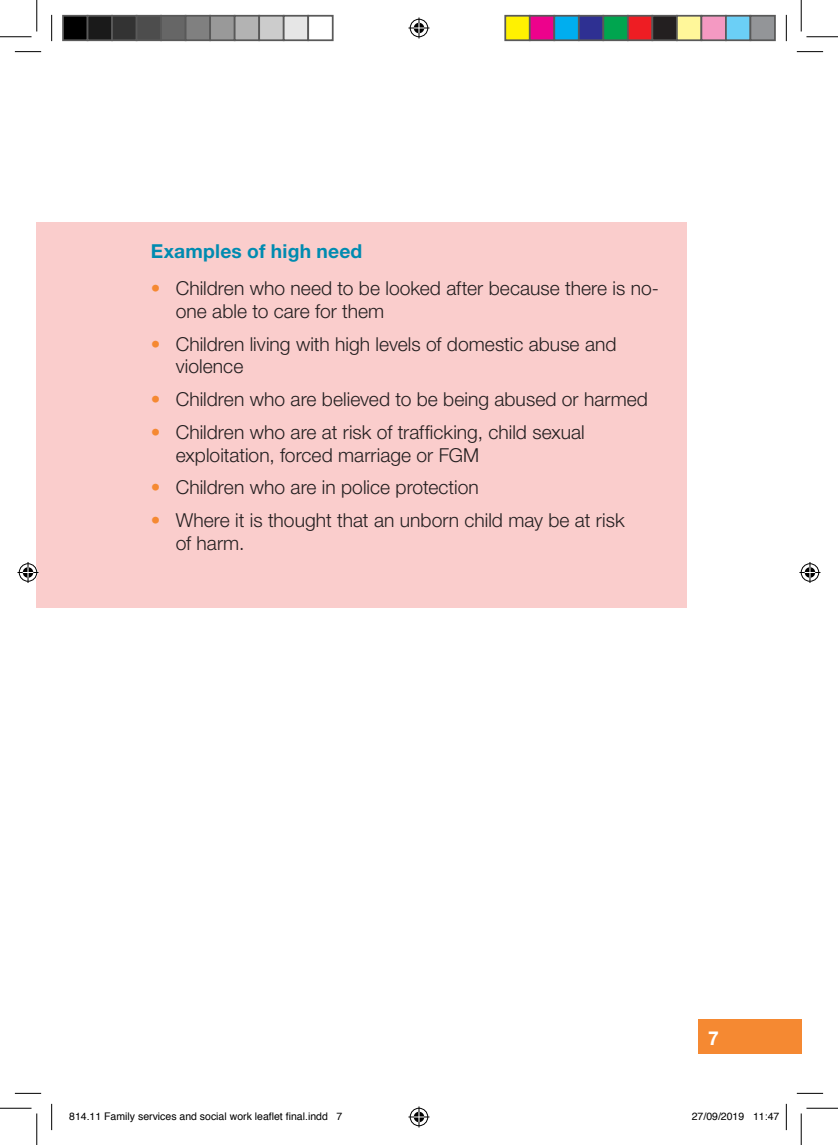
<style>
.page{position:relative;width:838px;height:1145px;background:#fff}
.page>*{position:absolute;margin:0;border:0;box-sizing:border-box;transform-origin:0 0}
.t1{font:300 19.25px/22.8px "Helvetica Neue";color:#231f20}
.C_heading{font:700 19.25px "Helvetica Neue";letter-spacing:.01em;color:#008bb0}
.t2{font:700 19.25px "Helvetica Neue";color:#fff}
.t3{font:10.5px "Helvetica";color:#000}
.s1{color:#f58932}
</style>
<div class="page">
<div style="left:698px;top:1019px;width:103px;height:35px;background:#f58932"></div>
<div style="left:37px;top:223px;width:650px;height:385px;background:#facdcc"></div>
<svg style="left:15px;top:51px;width:26px;height:1px"></svg>
<svg style="left:796px;top:51px;width:27px;height:1px"></svg>
<svg style="left:15px;top:1093px;width:26px;height:1px"></svg>
<svg style="left:796px;top:1093px;width:27px;height:1px"></svg>
<svg style="left:51px;top:15px;width:1px;height:26px"></svg>
<svg style="left:51px;top:1104px;width:1px;height:26px"></svg>
<svg style="left:786px;top:15px;width:1px;height:26px"></svg>
<svg style="left:786px;top:1104px;width:1px;height:26px"></svg>
<hr style="left:0;top:36px;width:32px;height:1px;background:#000">
<hr style="left:806px;top:36px;width:31px;height:1px;background:#000">
<hr style="left:0;top:1108px;width:32px;height:1px;background:#000">
<hr style="left:806px;top:1108px;width:31px;height:1px;background:#000">
<hr style="left:36px;top:0;width:1px;height:31px;background:#000">
<hr style="left:36px;top:1113px;width:1px;height:32px;background:#000">
<hr style="left:800px;top:0;width:1px;height:31px;background:#000">
<hr style="left:800px;top:1113px;width:1px;height:32px;background:#000">
<svg style="left:408px;top:18px;width:21px;height:21px"></svg>
<svg style="left:408px;top:1106px;width:21px;height:21px"></svg>
<svg style="left:18px;top:562px;width:21px;height:21px"></svg>
<svg style="left:799px;top:562px;width:21px;height:21px"></svg>
<div style="left:63px;top:16px;width:25px;height:24px;background:#000"></div>
<div style="left:62px;top:15px;width:26px;height:26px;border:2px solid #595959"></div>
<div style="left:88px;top:16px;width:24px;height:24px;background:#1a1a1a"></div>
<div style="left:87px;top:15px;width:26px;height:26px;border:2px solid #595959"></div>
<div style="left:112px;top:16px;width:25px;height:24px;background:#333"></div>
<div style="left:111px;top:15px;width:26px;height:26px;border:2px solid #595959"></div>
<div style="left:137px;top:16px;width:24px;height:24px;background:#4d4d4d"></div>
<div style="left:136px;top:15px;width:26px;height:26px;border:2px solid #595959"></div>
<div style="left:161px;top:16px;width:25px;height:24px;background:#666"></div>
<div style="left:160px;top:15px;width:26px;height:26px;border:2px solid #595959"></div>
<div style="left:186px;top:16px;width:24px;height:24px;background:#808080"></div>
<div style="left:185px;top:15px;width:26px;height:26px;border:2px solid #595959"></div>
<div style="left:210px;top:16px;width:25px;height:24px;background:#999"></div>
<div style="left:209px;top:15px;width:26px;height:26px;border:2px solid #595959"></div>
<div style="left:235px;top:16px;width:24px;height:24px;background:#b3b3b3"></div>
<div style="left:234px;top:15px;width:26px;height:26px;border:2px solid #595959"></div>
<div style="left:259px;top:16px;width:25px;height:24px;background:#ccc"></div>
<div style="left:258px;top:15px;width:26px;height:26px;border:2px solid #595959"></div>
<div style="left:284px;top:16px;width:24px;height:24px;background:#e6e6e6"></div>
<div style="left:283px;top:15px;width:26px;height:26px;border:2px solid #595959"></div>
<div style="left:307px;top:15px;width:26px;height:26px;border:2px solid #595959"></div>
<div style="left:505px;top:16px;width:24px;height:24px;background:#fff101"></div>
<div style="left:504px;top:15px;width:26px;height:26px;border:2px solid #595959"></div>
<div style="left:529px;top:16px;width:25px;height:24px;background:#ed028c"></div>
<div style="left:529px;top:15px;width:26px;height:26px;border:2px solid #595959"></div>
<div style="left:554px;top:16px;width:24px;height:24px;background:#00aeef"></div>
<div style="left:553px;top:15px;width:26px;height:26px;border:2px solid #595959"></div>
<div style="left:578px;top:16px;width:25px;height:24px;background:#2e3092"></div>
<div style="left:578px;top:15px;width:26px;height:26px;border:2px solid #595959"></div>
<div style="left:603px;top:16px;width:24px;height:24px;background:#00a54f"></div>
<div style="left:602px;top:15px;width:26px;height:26px;border:2px solid #595959"></div>
<div style="left:627px;top:16px;width:25px;height:24px;background:#ee1d23"></div>
<div style="left:627px;top:15px;width:26px;height:26px;border:2px solid #595959"></div>
<div style="left:652px;top:16px;width:24px;height:24px;background:#231f20"></div>
<div style="left:651px;top:15px;width:26px;height:26px;border:2px solid #595959"></div>
<div style="left:676px;top:16px;width:25px;height:24px;background:#fff79a"></div>
<div style="left:676px;top:15px;width:26px;height:26px;border:2px solid #595959"></div>
<div style="left:701px;top:16px;width:24px;height:24px;background:#f499c2"></div>
<div style="left:700px;top:15px;width:26px;height:26px;border:2px solid #595959"></div>
<div style="left:725px;top:16px;width:25px;height:24px;background:#6bcff6"></div>
<div style="left:725px;top:15px;width:26px;height:26px;border:2px solid #595959"></div>
<div style="left:750px;top:16px;width:24px;height:24px;background:#939598"></div>
<div style="left:749px;top:15px;width:26px;height:26px;border:2px solid #595959"></div>
<p class="C_heading" style="left:151px;top:239px;width:213px">Examples of high need</p>
<p class="t1" style="left:176px;top:277px;width:484px;text-indent:-25px"><span class="s1">•</span> Children who need to be looked after because there is no&shy;one able to care for them</p>
<p class="t1" style="left:176px;top:332px;width:442px;text-indent:-25px"><span class="s1">•</span> Children living with high levels of domestic abuse and violence</p>
<p class="t1" style="left:151px;top:387px;width:498px"><span class="s1">•</span> Children who are believed to be being abused or harmed</p>
<p class="t1" style="left:176px;top:420px;width:410px;text-indent:-25px"><span class="s1">•</span> Children who are at risk of trafficking, child sexual exploitation, forced marriage or FGM</p>
<p class="t1" style="left:151px;top:476px;width:329px"><span class="s1">•</span> Children who are in police protection</p>
<p class="t1" style="left:176px;top:508px;width:450px;text-indent:-25px"><span class="s1">•</span> Where it is thought that an unborn child may be at risk of harm.</p>
<p class="t2" style="left:708px;top:1026px;width:12px">7</p>
<p class="t3" style="left:69px;top:1108px;width:275px">814.11 Family services and social work leaflet final.indd 7</p>
<p class="t3" style="left:691px;top:1108px;width:89px">27/09/2019 11:47</p>
</div>
